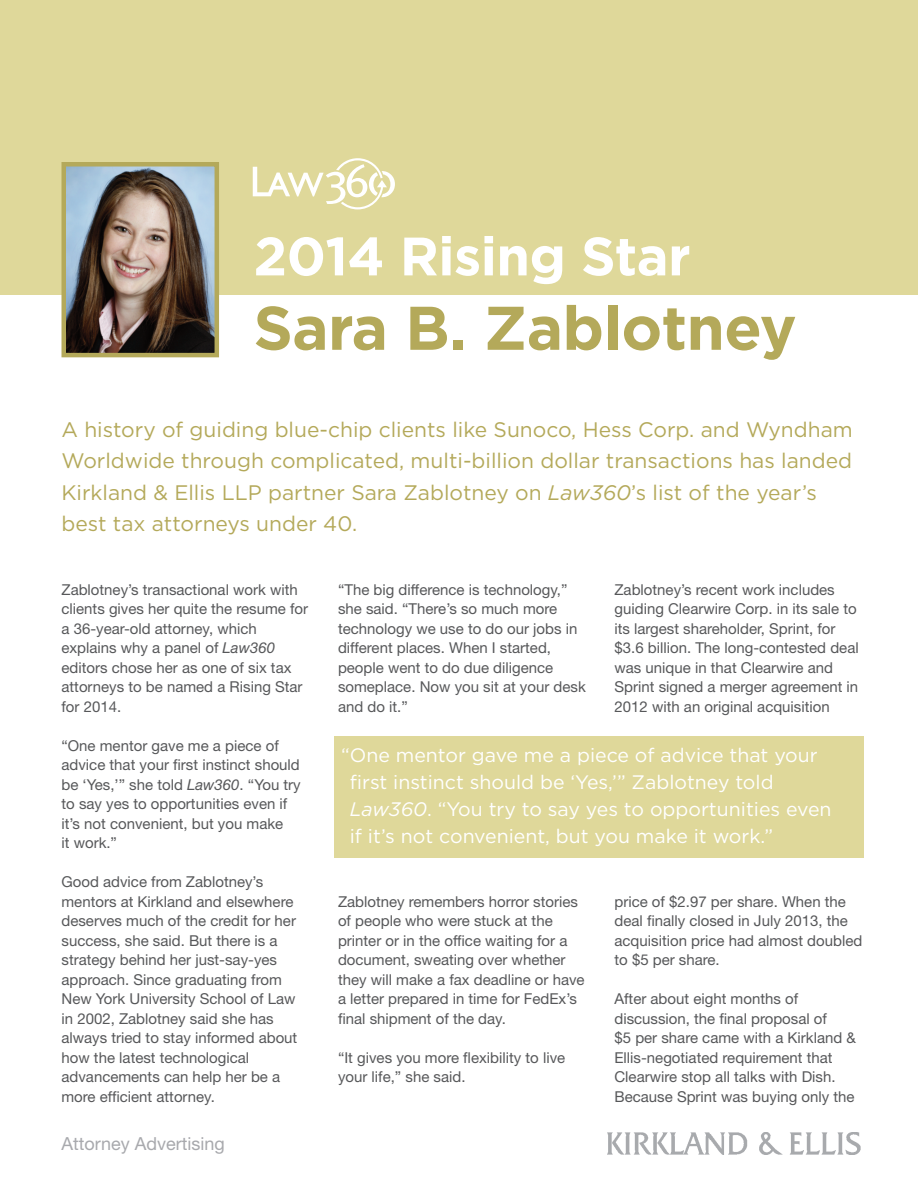
<style>
.page{position:relative;width:918px;height:1188px;background:#fff}
.page>*{position:absolute;margin:0;border:0;box-sizing:border-box;transform-origin:0 0}
.t1{font:700 61.5px "Gotham";letter-spacing:-.01em;color:#b4a95a}
.t2{font:700 54px "Gotham";letter-spacing:-.01em;color:#fff}
.t3{font:21px/31.5px "Gotham";color:#b4a95a}
.t4{font:19.5px/27px "Gotham";color:#fff}
.t5{font:18px "Helvetica Neue LT Std";color:#a8a9ad}
.t6{font:15px/19.5px "Helvetica Neue LT Std";color:#57585a}
.s1{font-style:italic}
</style>
<div class="page">
<div style="left:0;top:0;width:918px;height:295px;background:#dfd89a"></div>
<svg style="left:253px;top:158px;width:142px;height:51px"></svg>
<img style="left:608px;top:1133px;width:252px;height:21px">
<img style="left:67px;top:167px;width:147px;height:185px">
<div style="left:62px;top:162px;width:157px;height:195px;border:4px solid #b4a95a"></div>
<div style="left:334px;top:736px;width:530px;height:121px;background:#dfd89a"></div>
<h2 class="t2" style="left:254px;top:238px;width:439px">2014 Rising Star</h2>
<h1 class="t1" style="left:254px;top:307px;width:545px">Sara B. Zablotney</h1>
<p class="t3" style="left:62px;top:415px;width:793px">A history of guiding blue-chip clients like Sunoco, Hess Corp. and Wyndham Worldwide through complicated, multi-billion dollar transactions has landed Kirkland &amp; Ellis LLP partner Sara Zablotney on <span class="s1">Law360</span>’s list of the year’s best tax attorneys under 40.</p>
<p class="t6" style="left:62px;top:581px;width:248px">Zablotney’s transactional work with clients gives her quite the resume for a 36-year-old attorney, which explains why a panel of <span class="s1">Law360 </span>editors chose her as one of six tax attorneys to be named a Rising Star for 2014.</p>
<p class="t6" style="left:62px;top:737px;width:241px">“One mentor gave me a piece of advice that your first instinct should be ‘Yes,’” she told <span class="s1">Law360</span>. “You try to say yes to opportunities even if it’s not convenient, but you make<br>it work.”</p>
<p class="t6" style="left:62px;top:873px;width:237px">Good advice from Zablotney’s mentors at Kirkland and elsewhere deserves much of the credit for her success, she said. But there is a strategy behind her just-say-yes approach. Since graduating from<br>New York University School of Law in 2002, Zablotney said she has always tried to stay informed about how the latest technological advancements can help her be a more efficient attorney.</p>
<p class="t5" style="left:62px;top:1137px;width:165px">Attorney Advertising</p>
<p class="t6" style="left:338px;top:581px;width:249px">“The big difference is technology,” she said. “There’s so much more technology we use to do our jobs in different places. When I started, people went to do due diligence someplace. Now you sit at your desk and do it.”</p>
<p class="t6" style="left:614px;top:581px;width:246px">Zablotney’s recent work includes guiding Clearwire Corp. in its sale to its largest shareholder, Sprint, for $3.6 billion. The long-contested deal was unique in that Clearwire and Sprint signed a merger agreement in 2012 with an original acquisition</p>
<h3 class="t4" style="left:350px;top:743px;width:483px;text-indent:-9px">“One mentor gave me a piece of advice that your first instinct should be ‘Yes,’” Zablotney told <span class="s1">Law360</span>. “You try to say yes to opportunities even if it’s not convenient, but you make it work.”</h3>
<p class="t6" style="left:338px;top:893px;width:248px">Zablotney remembers horror stories of people who were stuck at the printer or in the office waiting for a document, sweating over whether they will make a fax deadline or have a letter prepared in time for FedEx’s final shipment of the day.</p>
<p class="t6" style="left:338px;top:1049px;width:229px">“It gives you more flexibility to live your life,” she said.</p>
<p class="t6" style="left:614px;top:893px;width:249px">price of $2.97 per share. When the deal finally closed in July 2013, the acquisition price had almost doubled to $5 per share.</p>
<p class="t6" style="left:614px;top:990px;width:243px">After about eight months of discussion, the final proposal of<br>$5 per share came with a Kirkland &amp; Ellis-negotiated requirement that Clearwire stop all talks with Dish.<br>Because Sprint was buying only the</p>
</div>
